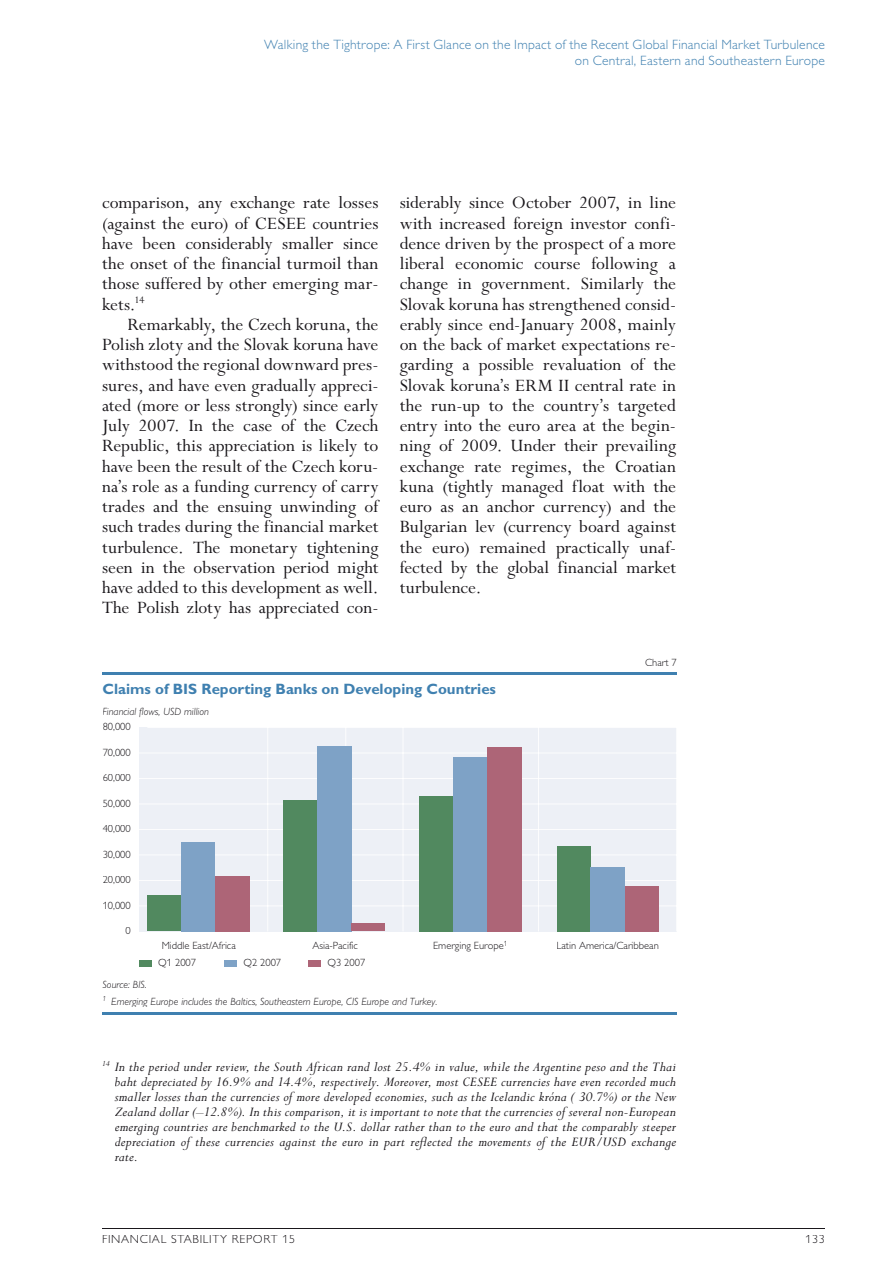
<style>
.page{position:relative;width:893px;height:1263px;background:#fff}
.page>*{position:absolute;margin:0;border:0;box-sizing:border-box;transform-origin:0 0}
.t1{font:19.5px/20.2px "Perpetua";color:#1a171b;text-align:justify}
.t2{font:italic 15px/15px "Perpetua";letter-spacing:.015em;color:#1a171b;text-align:justify}
.t3{font:700 15px "Gill Alternate One";color:#3f80b0}
.t4{font:300 13.5px/16.5px "Gill Alternate One";letter-spacing:.015em;color:#3f80b0;text-align:right}
.t5{font:300 12px "Gill Alternate One";letter-spacing:.06em;color:#1a171b}
.t6{font:300 10.5px "Gill Alternate One";color:#1a171b}
.t7{font:italic 300 10.5px "Gill Alternate One";color:#1a171b}
</style>
<div class="page">
<hr style="left:102px;top:1228px;width:723px;height:1px;background:#1a171b">
<hr style="left:103px;top:672px;width:574px;height:3px;background:#3f80b0">
<hr style="left:103px;top:1012px;width:574px;height:3px;background:#3f80b0">
<div style="left:139px;top:960px;width:13px;height:6px;background:#51895f"></div>
<div style="left:308px;top:960px;width:13px;height:6px;background:#ad6577"></div>
<div style="left:139px;top:727px;width:538px;height:204px;background:#edf0f6"></div>
<hr style="left:139px;top:905px;width:538px;height:1px;background:#fff">
<hr style="left:139px;top:880px;width:538px;height:1px;background:#fff">
<hr style="left:139px;top:854px;width:538px;height:1px;background:#fff">
<hr style="left:139px;top:829px;width:538px;height:1px;background:#fff">
<hr style="left:139px;top:803px;width:538px;height:1px;background:#fff">
<hr style="left:139px;top:778px;width:538px;height:1px;background:#fff">
<hr style="left:139px;top:752px;width:538px;height:1px;background:#fff">
<hr style="left:147px;top:727px;width:530px;height:1px;background:#fff">
<hr style="left:345px;top:727px;width:1px;height:204px;background:#fff">
<hr style="left:267px;top:727px;width:1px;height:204px;background:#fff">
<hr style="left:403px;top:727px;width:1px;height:204px;background:#fff">
<hr style="left:538px;top:727px;width:1px;height:204px;background:#fff">
<hr style="left:676px;top:727px;width:1px;height:204px;background:#fff">
<div style="left:147px;top:895px;width:34px;height:36px;background:#51895f"></div>
<div style="left:181px;top:842px;width:34px;height:89px;background:#7ea2c6"></div>
<div style="left:215px;top:876px;width:34px;height:55px;background:#ad6577"></div>
<div style="left:283px;top:800px;width:34px;height:131px;background:#51895f"></div>
<div style="left:317px;top:746px;width:34px;height:185px;background:#7ea2c6"></div>
<div style="left:351px;top:923px;width:34px;height:8px;background:#ad6577"></div>
<div style="left:419px;top:796px;width:34px;height:135px;background:#51895f"></div>
<div style="left:453px;top:757px;width:34px;height:174px;background:#7ea2c6"></div>
<div style="left:487px;top:747px;width:34px;height:184px;background:#ad6577"></div>
<div style="left:557px;top:846px;width:34px;height:85px;background:#51895f"></div>
<div style="left:591px;top:867px;width:34px;height:64px;background:#7ea2c6"></div>
<div style="left:625px;top:886px;width:34px;height:45px;background:#ad6577"></div>
<div style="left:224px;top:960px;width:13px;height:6px;background:#7ea2c6"></div>
<p class="t4" style="left:264px;top:36px;width:562px">Walking the Tightrope: A First Glance on the Impact of the Recent Global Financial Market Turbulence on Central, Eastern and Southeastern Europe</p>
<p class="t1" style="left:102px;top:193px;width:278px">comparison, any exchange rate losses (against the euro) of CESEE countries have been considerably smaller since the onset of the financial turmoil than those suffered by other emerging mar&shy;kets.<sup>14</sup></p>
<p class="t1" style="left:102px;top:315px;width:278px;text-indent:26px">Remarkably, the Czech koruna, the Polish zloty and the Slovak koruna have withstood the regional downward pres&shy;sures, and have even gradually appreci&shy;ated (more or less strongly) since early July 2007. In the case of the Czech Republic, this appreciation is likely to have been the result of the Czech koru&shy;na’s role as a funding currency of carry trades and the ensuing unwinding of such trades during the financial market turbulence. The monetary tightening seen in the observation period might have added to this development as well.<br>The Polish zloty has appreciated con-</p>
<p class="t1" style="left:400px;top:193px;width:278px">siderably since October 2007, in line with increased foreign investor confi&shy;dence driven by the prospect of a more liberal economic course following a change in government. Similarly the Slovak koruna has strengthened consid&shy;erably since end-January 2008, mainly on the back of market expectations re&shy;garding a possible revaluation of the Slovak koruna’s ERM II central rate in the run-up to the country’s targeted entry into the euro area at the begin&shy;ning of 2009. Under their prevailing exchange rate regimes, the Croatian kuna (tightly managed float with the euro as an anchor currency) and the Bulgarian lev (currency board against the euro) remained practically unaf&shy;fected by the global financial market turbulence.</p>
<p class="t6" style="left:645px;top:656px;width:33px">Chart 7</p>
<p class="t3" style="left:103px;top:679px;width:395px">Claims of BIS Reporting Banks on Developing Countries</p>
<p class="t7" style="left:103px;top:705px;width:108px">Financial flows, USD million</p>
<p class="t6" style="left:103px;top:721px;width:30px">80,000</p>
<p class="t6" style="left:103px;top:746px;width:30px">70,000</p>
<p class="t6" style="left:103px;top:772px;width:30px">60,000</p>
<p class="t6" style="left:103px;top:797px;width:30px">50,000</p>
<p class="t6" style="left:103px;top:823px;width:30px">40,000</p>
<p class="t6" style="left:103px;top:848px;width:30px">30,000</p>
<p class="t6" style="left:103px;top:874px;width:30px">20,000</p>
<p class="t6" style="left:103px;top:899px;width:30px">10,000</p>
<p class="t6" style="left:126px;top:925px;width:7px">0</p>
<p class="t6" style="left:162px;top:939px;width:76px">Middle East/Africa</p>
<p class="t6" style="left:312px;top:939px;width:47px">Asia-Pacific</p>
<p class="t6" style="left:433px;top:939px;width:76px">Emerging Europe<sup>1</sup></p>
<p class="t6" style="left:557px;top:939px;width:104px">Latin America/Caribbean</p>
<p class="t6" style="left:243px;top:956px;width:39px">Q2 2007</p>
<p class="t7" style="left:103px;top:995px;width:336px"><sup>1</sup> Emerging Europe includes the Baltics, Southeastern Europe, CIS Europe and Turkey.</p>
<p class="t6" style="left:158px;top:956px;width:39px">Q1 2007</p>
<p class="t6" style="left:327px;top:956px;width:39px">Q3 2007</p>
<p class="t7" style="left:103px;top:978px;width:46px">Source: BIS.</p>
<p class="t2" style="left:115px;top:1060px;width:563px;text-indent:-13px"><sup>14</sup> In the period under review, the South African rand lost 25.4% in value, while the Argentine peso and the Thai baht depreciated by 16.9% and 14.4%, respectively. Moreover, most CESEE currencies have even recorded much smaller losses than the currencies of more developed economies, such as the Icelandic króna ( 30.7%) or the New Zealand dollar (–12.8%). In this comparison, it is important to note that the currencies of several non-European emerging countries are benchmarked to the U.S. dollar rather than to the euro and that the comparably steeper depreciation of these currencies against the euro in part reflected the movements of the EUR/USD exchange rate.</p>
<p class="t5" style="left:102px;top:1232px;width:194px">FINANCIAL STABILITY REPORT 15</p>
<p class="t5" style="left:805px;top:1232px;width:21px">133</p>
</div>
